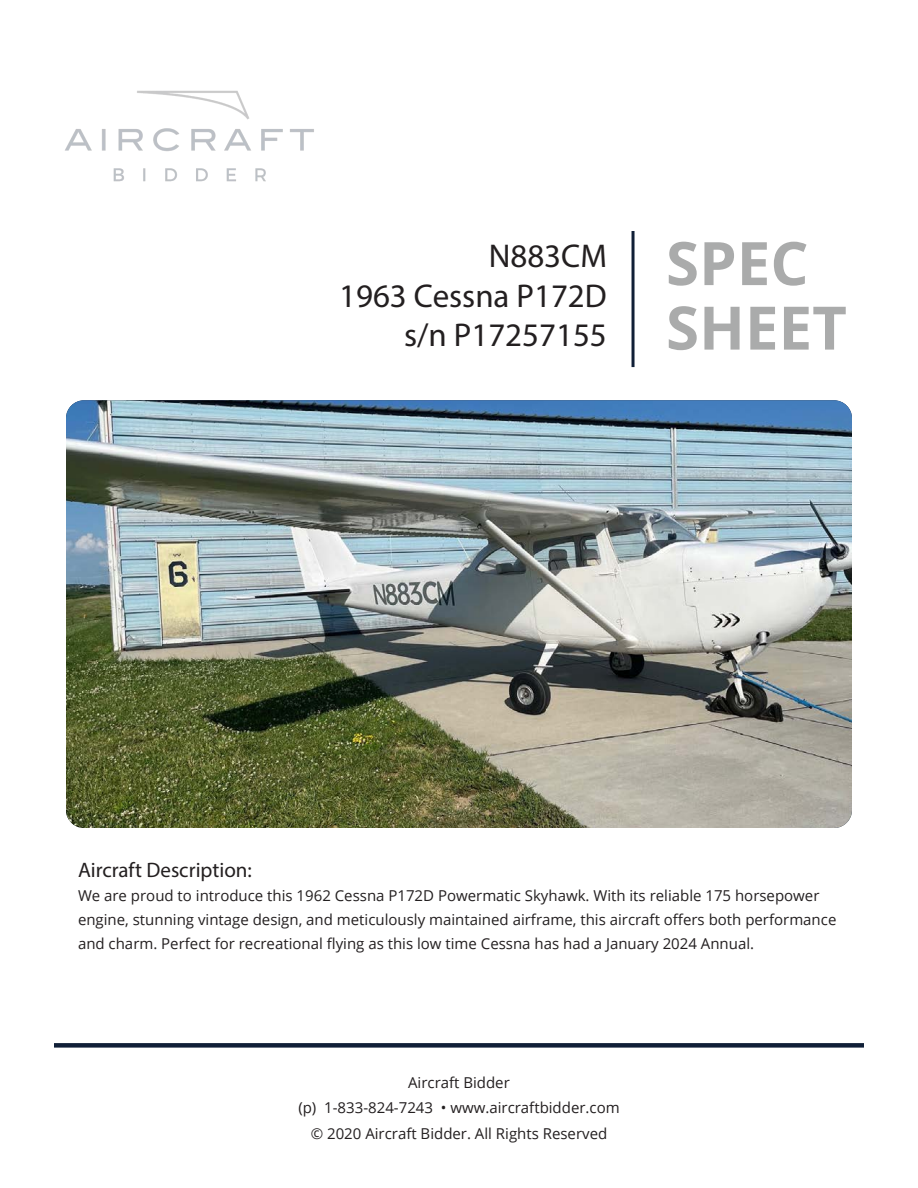
<style>
.page{position:relative;width:918px;height:1188px;background:#fff}
.page>*{position:absolute;margin:0;border:0;box-sizing:border-box;transform-origin:0 0}
.t1{font:700 60px "Open Sans";color:#aaabab}
.t2{font:33px "Myriad Pro";color:#231f20}
.t3{font:21px "Myriad Pro";color:#231f20}
.t4{font:15px/24px "Open Sans";color:#231f20}
</style>
<div class="page">
<img style="left:66px;top:400px;width:786px;height:428px">
<img style="left:65px;top:90px;width:249px;height:92px">
<div style="left:54px;top:1043px;width:810px;height:5px;background:#101f37"></div>
<hr style="left:632px;top:231px;width:3px;height:136px;background:#101f37">
<p class="t2" style="left:489px;top:236px;width:120px">N883CM</p>
<p class="t2" style="left:339px;top:275px;width:269px">1963 Cessna P172D</p>
<p class="t2" style="left:404px;top:315px;width:204px">s/n P17257155</p>
<p class="t1" style="left:666px;top:221px;width:144px">SPEC</p>
<p class="t1" style="left:666px;top:285px;width:182px">SHEET</p>
<p class="t3" style="left:78px;top:857px;width:175px">Aircraft Description:</p>
<p class="t4" style="left:78px;top:883px;width:760px">We are proud to introduce this 1962 Cessna P172D Powermatic Skyhawk. With its reliable 175 horsepower engine, stunning vintage design, and meticulously maintained airframe, this aircraft offers both performance and charm. Perfect for recreational flying as this low time Cessna has had a January 2024 Annual.</p>
<p class="t4" style="left:298px;top:1069px;width:323px;line-height:25.5px;text-align:center">Aircraft Bidder<br>(p) 1-833-824-7243 • www.aircraftbidder.com © 2020 Aircraft Bidder. All Rights Reserved</p>
</div>
